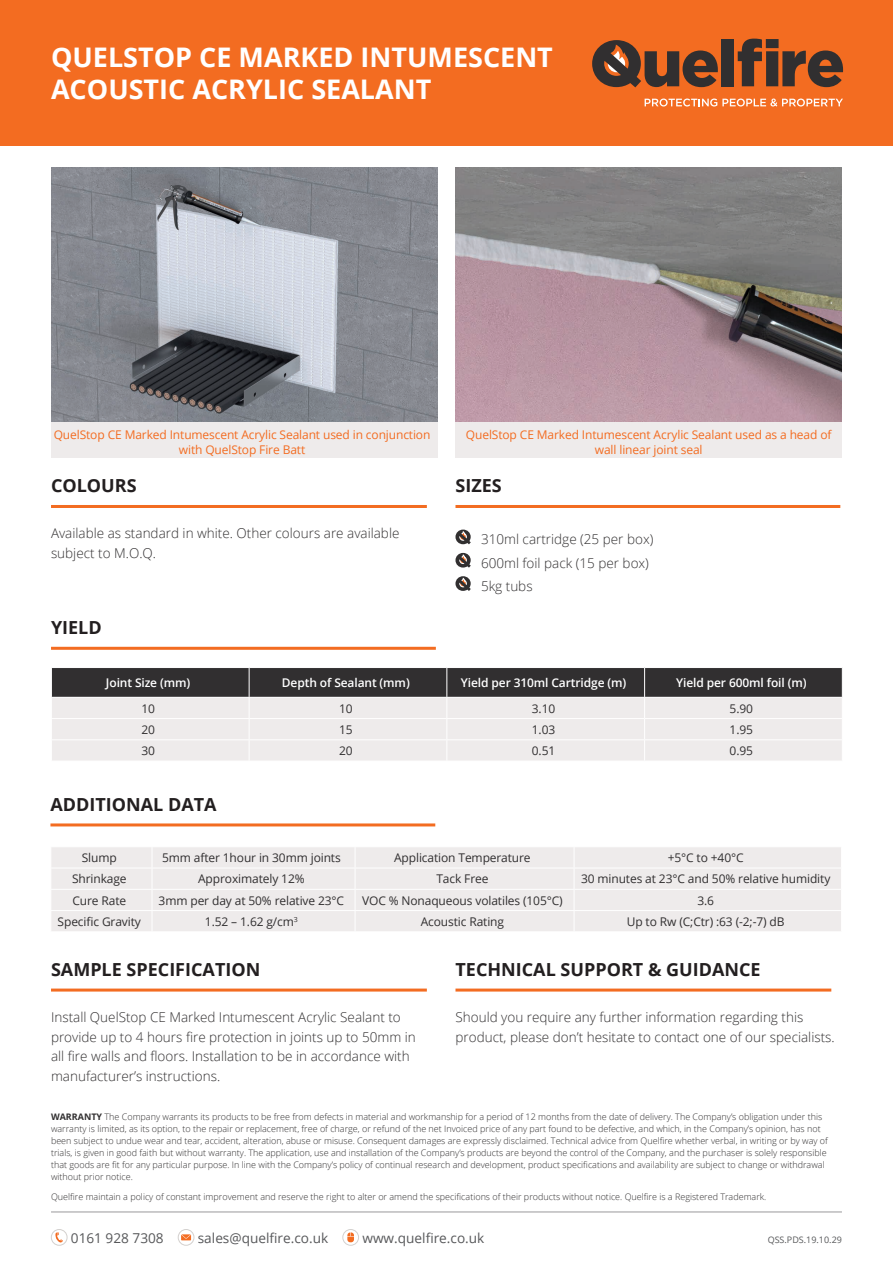
<style>
.page{position:relative;width:893px;height:1263px;background:#fff}
.page>*{position:absolute;margin:0;border:0;box-sizing:border-box;transform-origin:0 0}
.t1{font:700 27px/32.4px "Open Sans";color:#fff}
.t2{font:700 18px "Open Sans";color:#231f20}
.t3{font:13.65px "Open Sans";color:#57585a}
.t4{font:300 13.5px/19.5px "Open Sans";color:#312f30}
.t5{font:12px "Open Sans";letter-spacing:-.01em;color:#312f30}
.t6{font:12px/15px "Open Sans";letter-spacing:-.01em;color:#f36c21;text-align:center}
.t7{font:600 12px "Open Sans";letter-spacing:-.01em;color:#fff}
.t8{font:300 9px/12px "Open Sans";color:#312f30}
.t9{font:9px "Open Sans";color:#57585a}
.s1{font-weight:700}
</style>
<div class="page">
<div style="left:0;top:0;width:893px;height:145px;background:#f36c21"></div>
<svg style="left:592px;top:40px;width:126px;height:47px"></svg>
<div style="left:721px;top:39px;width:13px;height:47px;background:#312f30"></div>
<svg style="left:738px;top:39px;width:105px;height:48px"></svg>
<svg style="left:645px;top:99px;width:198px;height:8px"></svg>
<div style="left:51px;top:1229px;width:16px;height:16px;border:1px solid #d3d0ce;border-radius:50%"></div>
<svg style="left:55px;top:1232px;width:8px;height:11px"></svg>
<div style="left:178px;top:1229px;width:16px;height:16px;border:1px solid #d3d0ce;border-radius:50%"></div>
<svg style="left:181px;top:1234px;width:10px;height:6px"></svg>
<div style="left:342px;top:1229px;width:17px;height:16px;border:1px solid #d3d0ce;border-radius:50%"></div>
<svg style="left:347px;top:1232px;width:7px;height:10px"></svg>
<svg style="left:51px;top:667px;width:792px;height:94px;background:#b7b5b5"></svg>
<hr style="left:51px;top:697px;width:198px;height:1px;background:#fff">
<hr style="left:249px;top:697px;width:198px;height:1px;background:#fff">
<hr style="left:447px;top:697px;width:198px;height:1px;background:#fff">
<hr style="left:645px;top:697px;width:198px;height:1px;background:#fff">
<div style="left:51px;top:847px;width:790px;height:84px;background:#eeebeb"></div>
<hr style="left:50px;top:868px;width:102px;height:1px;background:#fff">
<hr style="left:152px;top:868px;width:203px;height:1px;background:#fff">
<hr style="left:355px;top:868px;width:219px;height:1px;background:#fff">
<hr style="left:574px;top:868px;width:268px;height:1px;background:#fff">
<hr style="left:50px;top:889px;width:102px;height:1px;background:#fff">
<hr style="left:152px;top:889px;width:203px;height:1px;background:#fff">
<hr style="left:355px;top:889px;width:219px;height:1px;background:#fff">
<hr style="left:574px;top:889px;width:268px;height:1px;background:#fff">
<hr style="left:50px;top:910px;width:102px;height:1px;background:#fff">
<hr style="left:152px;top:910px;width:203px;height:1px;background:#fff">
<svg style="left:152px;top:847px;width:1px;height:84px"></svg>
<hr style="left:355px;top:910px;width:219px;height:1px;background:#fff">
<svg style="left:355px;top:847px;width:1px;height:84px"></svg>
<hr style="left:574px;top:910px;width:268px;height:1px;background:#fff">
<svg style="left:574px;top:847px;width:1px;height:84px"></svg>
<hr style="left:51px;top:647px;width:385px;height:3px;background:#f36c21">
<hr style="left:50px;top:823px;width:385px;height:3px;background:#f36c21">
<hr style="left:51px;top:1211px;width:791px;height:1px;background:#99989b">
<img style="left:51px;top:168px;width:386px;height:254px">
<img style="left:455px;top:168px;width:387px;height:254px">
<div style="left:51px;top:422px;width:386px;height:36px;background:#eeebeb"></div>
<div style="left:455px;top:422px;width:387px;height:36px;background:#eeebeb"></div>
<hr style="left:455px;top:988px;width:376px;height:3px;background:#f36c21">
<hr style="left:51px;top:988px;width:376px;height:3px;background:#f36c21">
<svg style="left:455px;top:530px;width:16px;height:14px"></svg>
<svg style="left:455px;top:553px;width:16px;height:15px"></svg>
<svg style="left:455px;top:576px;width:16px;height:15px"></svg>
<hr style="left:455px;top:505px;width:385px;height:3px;background:#f36c21">
<hr style="left:51px;top:505px;width:376px;height:3px;background:#f36c21">
<p class="t1" style="left:51px;top:40px;width:503px">QUELSTOP CE MARKED INTUMESCENT<br>ACOUSTIC ACRYLIC SEALANT</p>
<p class="t6" style="left:54px;top:427px;width:378px">QuelStop CE Marked Intumescent Acrylic Sealant used in conjunction with QuelStop Fire Batt</p>
<p class="t6" style="left:466px;top:426px;width:367px">QuelStop CE Marked Intumescent Acrylic Sealant used as a head of wall linear joint seal</p>
<p class="t2" style="left:51px;top:473px;width:87px">COLOURS</p>
<p class="t4" style="left:51px;top:523px;width:350px">Available as standard in white. Other colours are available subject to M.O.Q.</p>
<p class="t2" style="left:51px;top:615px;width:52px">YIELD</p>
<p class="t2" style="left:455px;top:473px;width:48px">SIZES</p>
<p class="t4" style="left:481px;top:529px;width:174px">310ml cartridge (25 per box)</p>
<p class="t4" style="left:481px;top:553px;width:169px">600ml foil pack (15 per box)</p>
<p class="t4" style="left:481px;top:576px;width:53px">5kg tubs</p>
<p class="t7" style="left:106px;top:674px;width:86px">Joint Size (mm)</p>
<p class="t7" style="left:282px;top:674px;width:129px">Depth of Sealant (mm)</p>
<p class="t7" style="left:461px;top:674px;width:167px">Yield per 310ml Cartridge (m)</p>
<p class="t7" style="left:676px;top:674px;width:132px">Yield per 600ml foil (m)</p>
<p class="t5" style="left:141px;top:700px;width:15px">10</p>
<p class="t5" style="left:339px;top:700px;width:15px">10</p>
<p class="t5" style="left:532px;top:700px;width:25px">3.10</p>
<p class="t5" style="left:730px;top:700px;width:25px">5.90</p>
<p class="t5" style="left:141px;top:721px;width:15px">20</p>
<p class="t5" style="left:339px;top:721px;width:15px">15</p>
<p class="t5" style="left:532px;top:721px;width:25px">1.03</p>
<p class="t5" style="left:730px;top:721px;width:25px">1.95</p>
<p class="t5" style="left:141px;top:742px;width:15px">30</p>
<p class="t5" style="left:339px;top:742px;width:15px">20</p>
<p class="t5" style="left:532px;top:742px;width:25px">0.51</p>
<p class="t5" style="left:730px;top:742px;width:25px">0.95</p>
<p class="t2" style="left:50px;top:791px;width:168px">ADDITIONAL DATA</p>
<p class="t5" style="left:82px;top:849px;width:37px">Slump</p>
<p class="t5" style="left:162px;top:849px;width:180px">5mm after 1hour in 30mm joints</p>
<p class="t5" style="left:394px;top:849px;width:138px">Application Temperature</p>
<p class="t5" style="left:668px;top:849px;width:78px">+5°C to +40°C</p>
<p class="t5" style="left:72px;top:871px;width:56px">Shrinkage</p>
<p class="t5" style="left:198px;top:871px;width:108px">Approximately 12%</p>
<p class="t5" style="left:436px;top:871px;width:54px">Tack Free</p>
<p class="t5" style="left:581px;top:871px;width:251px">30 minutes at 23°C and 50% relative humidity</p>
<p class="t5" style="left:72px;top:892px;width:55px">Cure Rate</p>
<p class="t5" style="left:159px;top:892px;width:187px">3mm per day at 50% relative 23°C</p>
<p class="t5" style="left:362px;top:892px;width:202px">VOC % Nonaqueous volatiles (105°C)</p>
<p class="t5" style="left:697px;top:892px;width:18px">3.6</p>
<p class="t5" style="left:58px;top:913px;width:85px">Specific Gravity</p>
<p class="t5" style="left:205px;top:913px;width:94px">1.52 – 1.62 g/cm<sup>3</sup></p>
<p class="t5" style="left:421px;top:913px;width:85px">Acoustic Rating</p>
<p class="t5" style="left:627px;top:913px;width:159px">Up to Rw (C;Ctr) :63 (-2;-7) dB</p>
<p class="t2" style="left:51px;top:956px;width:211px">SAMPLE SPECIFICATION</p>
<p class="t2" style="left:455px;top:956px;width:307px">TECHNICAL SUPPORT &amp; GUIDANCE</p>
<p class="t4" style="left:51px;top:1007px;width:366px">Install QuelStop CE Marked Intumescent Acrylic Sealant to provide up to 4 hours fire protection in joints up to 50mm in all fire walls and floors. Installation to be in accordance with manufacturer’s instructions.</p>
<p class="t4" style="left:455px;top:1007px;width:381px">Should you require any further information regarding this product, please don’t hesitate to contact one of our specialists.</p>
<p class="t8" style="left:51px;top:1110px;width:778px"><span class="s1">WARRANTY</span> The Company warrants its products to be free from defects in material and workmanship for a period of 12 months from the date of delivery. The Company’s obligation under this warranty is limited, as its option, to the repair or replacement, free of charge, or refund of the net Invoiced price of any part found to be defective, and which, in the Company’s opinion, has not been subject to undue wear and tear, accident, alteration, abuse or misuse. Consequent damages are expressly disclaimed. Technical advice from Quelfire whether verbal, in writing or by way of trials, is given in good faith but without warranty. The application, use and installation of the Company’s products are beyond the control of the Company, and the purchaser is solely responsible that goods are fit for any particular purpose. In line with the Company’s policy of continual research and development, product specifications and availability are subject to change or withdrawal without prior notice.</p>
<p class="t8" style="left:51px;top:1191px;width:717px">Quelfire maintain a policy of constant improvement and reserve the right to alter or amend the specifications of their products without notice. Quelfire is a Registered Trademark.</p>
<p class="t3" style="left:71px;top:1228px;width:94px">0161 928 7308</p>
<p class="t3" style="left:198px;top:1228px;width:132px">sales@quelfire.co.uk</p>
<p class="t3" style="left:362px;top:1228px;width:124px">www.quelfire.co.uk</p>
<p class="t9" style="left:768px;top:1233px;width:76px">QSS.PDS.19.10.29</p>
</div>
